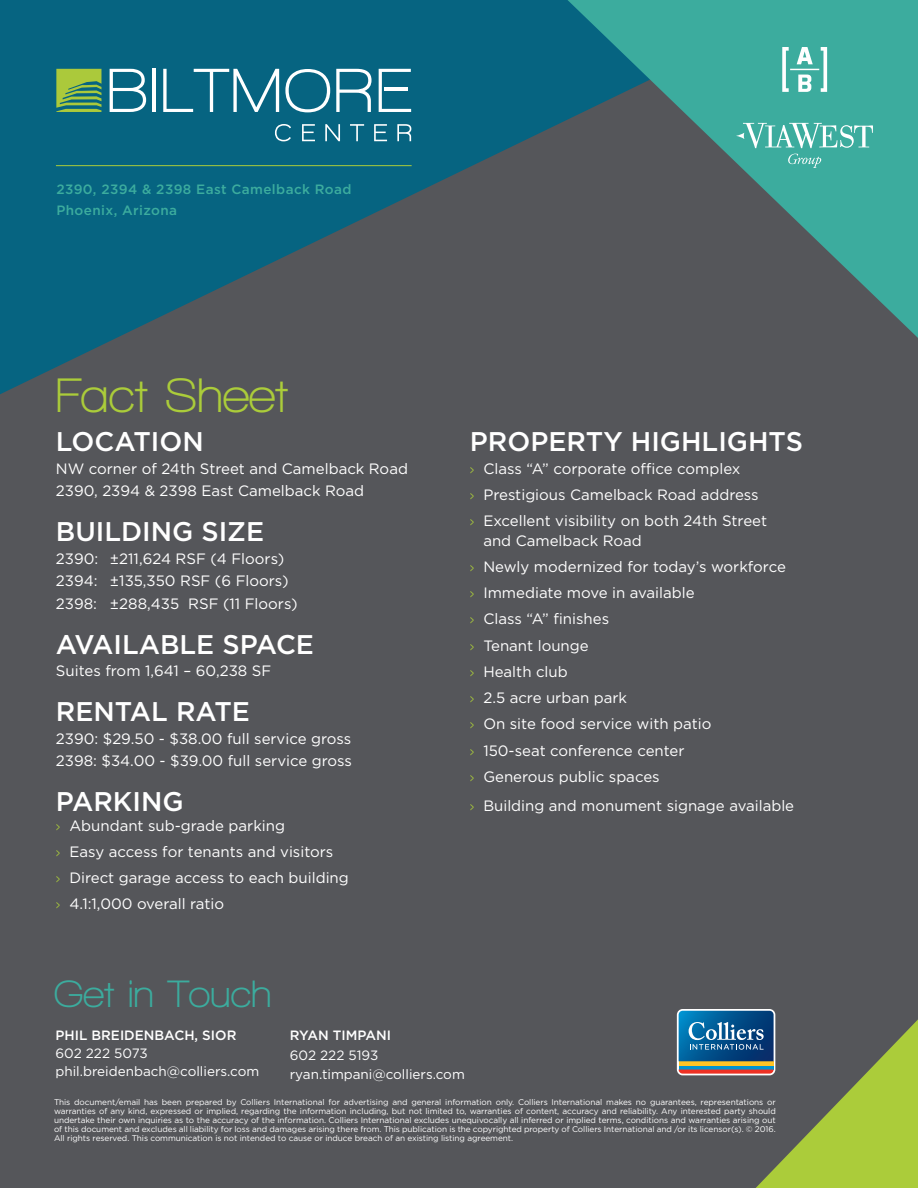
<style>
.page{position:relative;width:918px;height:1188px;background:#fff}
.page>*{position:absolute;margin:0;border:0;box-sizing:border-box;transform-origin:0 0}
.t1{font:700 49.5px "Walkway";color:#abcc3a}
.t2{font:700 39px "Walkway";color:#3cac9e}
.t3{font:500 27px "Gotham";color:#fff}
.t4{font:15px/26.2px "Gotham";color:#fff}
.t5{font:13.5px/18px "Gotham";color:#fff}
.t6{font:500 13.5px/21px "Gotham";letter-spacing:.03em;color:#3cac9e}
.t7{font:500 13.5px "Gotham";color:#fff}
.t8{font:8.25px/9px "Gotham";letter-spacing:-.01em;color:#fff;text-align:justify}
.s1{font-family:"Aaux Next";color:#abcc3a}
</style>
<div class="page">
<div style="left:0;top:76px;width:918px;height:1112px;background:#55565a"></div>
<svg style="left:0;top:0;width:567px;height:394px;fill:#066481"></svg>
<svg style="left:567px;top:0;width:351px;height:338px"></svg>
<svg style="left:736px;top:123px;width:137px;height:25px;background:#6fc1b7"></svg>
<svg style="left:788px;top:154px;width:33px;height:14px"></svg>
<svg style="left:782px;top:47px;width:45px;height:45px"></svg>
<hr style="left:56px;top:165px;width:356px;height:1px;background:#abcc3a">
<svg style="left:56px;top:69px;width:45px;height:43px;background:#7bab4f"></svg>
<svg style="left:110px;top:69px;width:36px;height:43px;background:#5796aa"></svg>
<hr style="left:152px;top:69px;width:4px;height:43px;background:#fff">
<svg style="left:163px;top:69px;width:116px;height:43px;background:#39839a"></svg>
<svg style="left:285px;top:69px;width:45px;height:43px;background:#3c859c"></svg>
<svg style="left:336px;top:69px;width:36px;height:43px;background:#4e90a5"></svg>
<svg style="left:379px;top:69px;width:32px;height:43px"></svg>
<svg style="left:275px;top:124px;width:16px;height:17px"></svg>
<svg style="left:302px;top:124px;width:13px;height:17px"></svg>
<svg style="left:325px;top:124px;width:15px;height:17px"></svg>
<svg style="left:350px;top:124px;width:14px;height:17px"></svg>
<svg style="left:374px;top:124px;width:13px;height:17px"></svg>
<svg style="left:397px;top:124px;width:14px;height:17px"></svg>
<svg style="left:677px;top:1009px;width:241px;height:179px"></svg>
<h3 class="t6" style="left:56px;top:179px;width:297px">2390, 2394 &amp; 2398 East Camelback Road<br>Phoenix, Arizona</h3>
<h1 class="t1" style="left:56px;top:369px;width:234px">Fact Sheet</h1>
<h3 class="t3" style="left:56px;top:424px;width:149px">LOCATION</h3>
<h3 class="t4" style="left:56px;top:457px;width:354px;line-height:22.5px">NW corner of 24th Street and Camelback Road<br>2390, 2394 &amp; 2398 East Camelback Road</h3>
<h3 class="t3" style="left:56px;top:514px;width:210px">BUILDING SIZE</h3>
<h3 class="t4" style="left:56px;top:547px;width:243px;line-height:22.5px">2390: ±211,624 RSF (4 Floors)<br>2394: ±135,350 RSF (6 Floors)<br>2398: ±288,435 RSF (11 Floors)</h3>
<h3 class="t3" style="left:56px;top:626px;width:260px">AVAILABLE SPACE</h3>
<h3 class="t4" style="left:56px;top:657px;width:217px">Suites from 1,641 – 60,238 SF</h3>
<h3 class="t3" style="left:56px;top:694px;width:196px">RENTAL RATE</h3>
<h3 class="t4" style="left:56px;top:727px;width:298px;line-height:22.5px">2390: $29.50 - $38.00 full service gross<br>2398: $34.00 - $39.00 full service gross</h3>
<h3 class="t3" style="left:56px;top:784px;width:129px">PARKING</h3>
<h3 class="t4" style="left:56px;top:812px;width:294px"><span class="s1">›</span> Abundant sub-grade parking<br><span class="s1">›</span> Easy access for tenants and visitors<br><span class="s1">›</span> Direct garage access to each building <span class="s1">›</span> 4.1:1,000 overall ratio</h3>
<h3 class="t3" style="left:470px;top:424px;width:335px">PROPERTY HIGHLIGHTS</h3>
<h3 class="t4" style="left:470px;top:455px;width:299px"><span class="s1">›</span> Class “A” corporate office complex<br><span class="s1">›</span> Prestigious Camelback Road address <span class="s1">›</span> Excellent visibility on both 24th Street</h3>
<p class="t4" style="left:470px;top:527px;width:318px;text-indent:14px">and Camelback Road<br><span class="s1">›</span> Newly modernized for today’s workforce <span class="s1">›</span> Immediate move in available<br><span class="s1">›</span> Class “A” finishes<br><span class="s1">›</span> Tenant lounge<br><span class="s1">›</span> Health club<br><span class="s1">›</span> 2.5 acre urban park<br><span class="s1">›</span> On site food service with patio<br><span class="s1">›</span> 150-seat conference center<br><span class="s1">›</span> Generous public spaces</p>
<h3 class="t4" style="left:470px;top:792px;width:326px"><span class="s1">›</span> Building and monument signage available</h3>
<h2 class="t2" style="left:54px;top:973px;width:219px">Get in Touch</h2>
<h3 class="t7" style="left:56px;top:1027px;width:182px">PHIL BREIDENBACH, SIOR</h3>
<h3 class="t5" style="left:56px;top:1044px;width:205px">602 222 5073 phil.breidenbach@colliers.com</h3>
<p class="t8" style="left:54px;top:1097px;width:723px">This document/email has been prepared by Colliers International for advertising and general information only. Colliers International makes no guarantees, representations or warranties of any kind, expressed or implied, regarding the information including, but not limited to, warranties of content, accuracy and reliability. Any interested party should undertake their own inquiries as to the accuracy of the information. Colliers International excludes unequivocally all inferred or implied terms, conditions and warranties arising out of this document and excludes all liability for loss and damages arising there from. This publication is the copyrighted property of Colliers International and /or its licensor(s). © 2016.<br>All rights reserved. This communication is not intended to cause or induce breach of an existing listing agreement.</p>
<h3 class="t7" style="left:290px;top:1027px;width:103px">RYAN TIMPANI</h3>
<h3 class="t5" style="left:290px;top:1045px;width:177px;line-height:19.5px">602 222 5193 ryan.timpani@colliers.com</h3>
</div>
